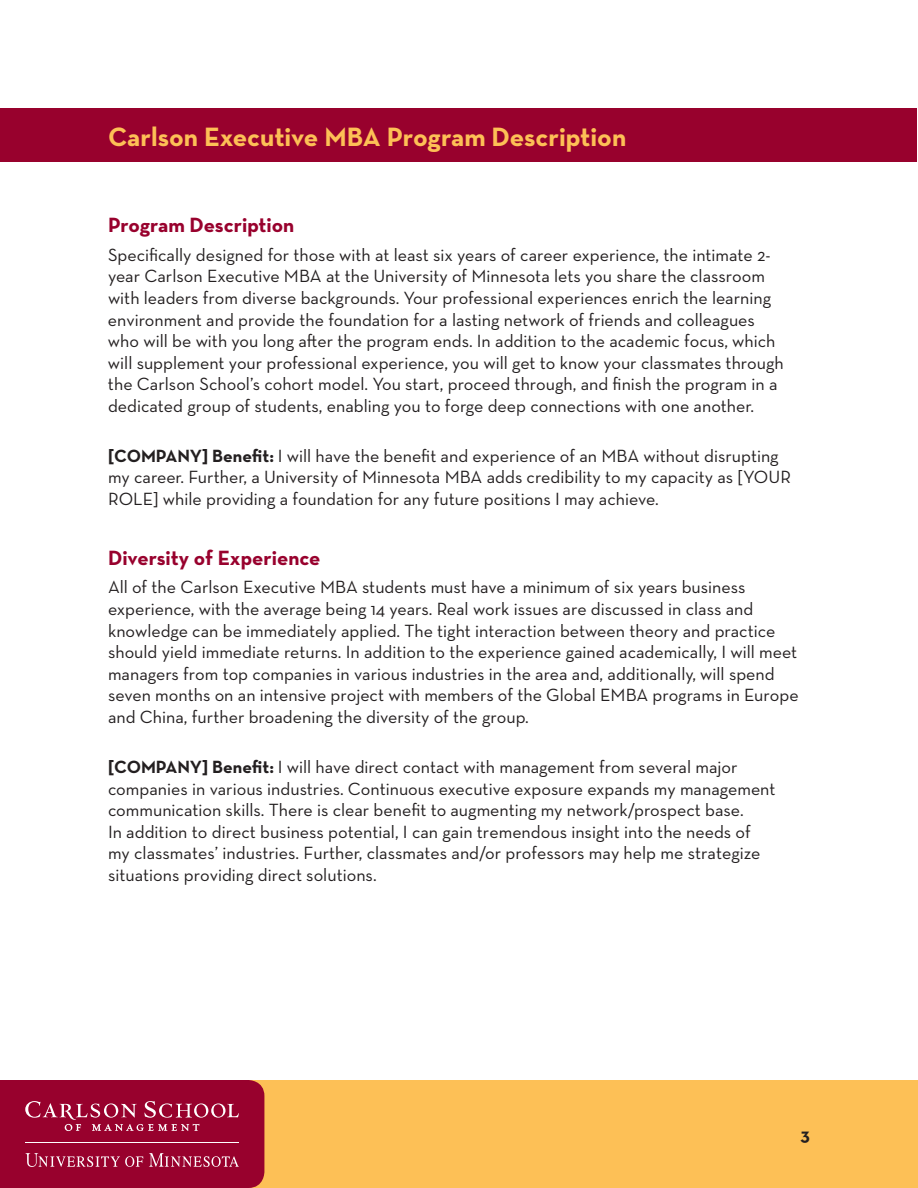
<style>
.page{position:relative;width:918px;height:1188px;background:#fff}
.page>*{position:absolute;margin:0;border:0;box-sizing:border-box;transform-origin:0 0}
.t1{font:700 27px "Neutraface Text";color:#fdc056}
.t2{font:700 21px "Neutraface Text";color:#98012d}
.t3{font:18px/21.6px "Neutraface Text";color:#231f20}
.t4{font:700 18px "Neutraface Text";color:#231f20}
.s1{font-weight:700}
</style>
<div class="page">
<div style="left:0;top:1080px;width:918px;height:108px;background:#fdc056"></div>
<svg style="left:0;top:1080px;width:264px;height:108px;background:#9f123a"></svg>
<div style="left:1px;top:108px;width:916px;height:54px;background:#98012d"></div>
<h1 class="t1" style="left:108px;top:119px;width:520px">Carlson Executive MBA Program Description</h1>
<p class="t2" style="left:108px;top:212px;width:188px">Program Description</p>
<p class="t3" style="left:108px;top:244px;width:677px">Specifically designed for those with at least six years of career experience, the intimate 2- year Carlson Executive MBA at the University of Minnesota lets you share the classroom with leaders from diverse backgrounds. Your professional experiences enrich the learning environment and provide the foundation for a lasting network of friends and colleagues who will be with you long after the program ends. In addition to the academic focus, which will supplement your professional experience, you will get to know your classmates through the Carlson School’s cohort model. You start, proceed through, and finish the program in a dedicated group of students, enabling you to forge deep connections with one another.</p>
<p class="t3" style="left:108px;top:445px;width:685px"><span class="s1">[COMPANY] Benefit:</span> I will have the benefit and experience of an MBA without disrupting my career. Further, a University of Minnesota MBA adds credibility to my capacity as [YOUR<br>ROLE] while providing a foundation for any future positions I may achieve.</p>
<p class="t2" style="left:108px;top:544px;width:214px">Diversity of Experience</p>
<p class="t3" style="left:108px;top:576px;width:692px">All of the Carlson Executive MBA students must have a minimum of six years business experience, with the average being 14 years. Real work issues are discussed in class and knowledge can be immediately applied. The tight interaction between theory and practice should yield immediate returns. In addition to the experience gained academically, I will meet managers from top companies in various industries in the area and, additionally, will spend seven months on an intensive project with members of the Global EMBA programs in Europe and China, further broadening the diversity of the group.</p>
<p class="t3" style="left:108px;top:756px;width:669px"><span class="s1">[COMPANY] Benefit:</span> I will have direct contact with management from several major companies in various industries. Continuous executive exposure expands my management communication skills. There is clear benefit to augmenting my network/prospect base.<br>In addition to direct business potential, I can gain tremendous insight into the needs of my classmates’ industries. Further, classmates and/or professors may help me strategize situations providing direct solutions.</p>
<p class="t4" style="left:801px;top:1123px;width:11px">3</p>
</div>
